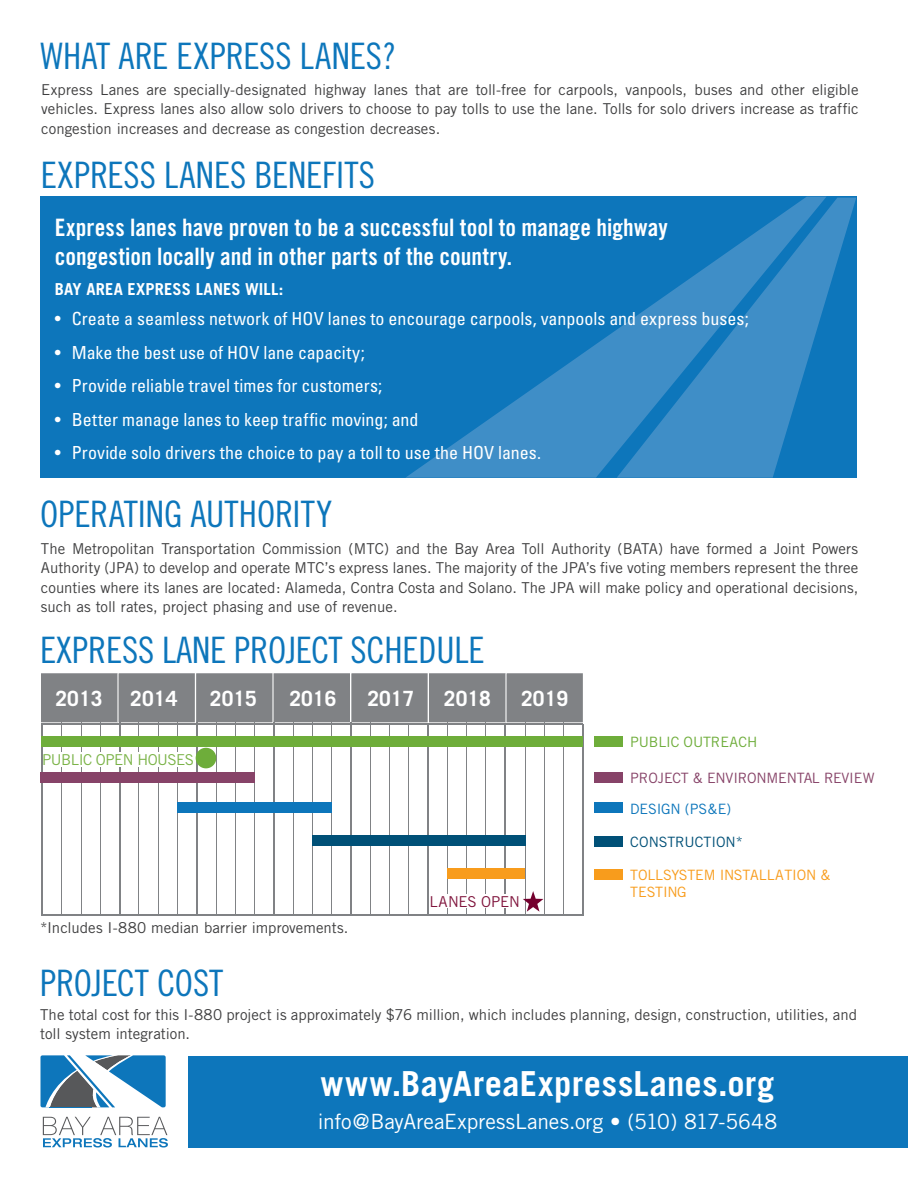
<style>
.page{position:relative;width:918px;height:1188px;background:#fff}
.page>*{position:absolute;margin:0;border:0;box-sizing:border-box;transform-origin:0 0}
.t1{font:36.45px "Trade Gothic Cond Eighteen";letter-spacing:-.005em;color:#0d76bb}
.t2{font:700 34.5px "Trade Gothic";letter-spacing:.02em;color:#fff}
.t3{font:24px/28.5px "Trade Gothic Bold Cond Twenty";letter-spacing:.005em;color:#fff}
.t4{font:21px "Trade Gothic";letter-spacing:-.005em;color:#fff}
.t5{font:700 21px "Trade Gothic";letter-spacing:.005em;color:#fff}
.t6{font:condensed 18px "Univers LT Std";color:#fff}
.t7{font:700 16.5px "Trade Gothic";letter-spacing:.01em;color:#fff}
.t8{font:15px/19.5px "Trade Gothic";color:#3e3e3f;text-align:justify}
.t9{font:15px "Trade Gothic";letter-spacing:-.03em;color:#7bb348}
.t10{font:15px "Trade Gothic";color:#80153d}
.t11{font:14.25px/30.3px "Trade Gothic";letter-spacing:-.015em;color:#874368}
.t12{font:14.25px/17.1px "Trade Gothic";letter-spacing:-.01em;color:#f89c1c}
.t13{font:14.25px "Trade Gothic";letter-spacing:-.01em;color:#6ead3a}
.t14{font:14.25px "Trade Gothic";letter-spacing:-.005em;color:#005077}
.s1{color:#0d76bb}
</style>
<div class="page">
<div style="left:189px;top:1056px;width:719px;height:92px;background:#0d76bb"></div>
<svg style="left:41px;top:1055px;width:125px;height:52px"></svg>
<svg style="left:43px;top:1117px;width:125px;height:31px"></svg>
<div style="left:40px;top:196px;width:817px;height:282px;background:#0d76bb"></div>
<svg style="left:406px;top:197px;width:420px;height:281px"></svg>
<svg style="left:617px;top:198px;width:239px;height:280px;fill:#3f8ec7"></svg>
<hr style="left:41px;top:722px;width:1px;height:192px;background:#808285">
<hr style="left:389px;top:723px;width:1px;height:192px;background:#808285">
<hr style="left:408px;top:723px;width:1px;height:192px;background:#808285">
<hr style="left:427px;top:724px;width:1px;height:191px;background:#808285">
<div style="left:41px;top:673px;width:542px;height:50px;background:#808285"></div>
<hr style="left:62px;top:723px;width:1px;height:192px;background:#808285">
<hr style="left:81px;top:723px;width:1px;height:192px;background:#808285">
<hr style="left:100px;top:723px;width:1px;height:192px;background:#808285">
<hr style="left:119px;top:723px;width:1px;height:192px;background:#808285">
<hr style="left:139px;top:723px;width:1px;height:192px;background:#808285">
<hr style="left:158px;top:723px;width:1px;height:192px;background:#808285">
<hr style="left:177px;top:723px;width:1px;height:192px;background:#808285">
<hr style="left:196px;top:723px;width:1px;height:192px;background:#808285">
<hr style="left:216px;top:723px;width:1px;height:192px;background:#808285">
<hr style="left:235px;top:723px;width:1px;height:192px;background:#808285">
<hr style="left:255px;top:723px;width:1px;height:192px;background:#808285">
<hr style="left:274px;top:723px;width:1px;height:192px;background:#808285">
<hr style="left:293px;top:723px;width:1px;height:192px;background:#808285">
<hr style="left:313px;top:723px;width:1px;height:192px;background:#808285">
<hr style="left:332px;top:723px;width:1px;height:192px;background:#808285">
<hr style="left:351px;top:723px;width:1px;height:192px;background:#808285">
<hr style="left:370px;top:723px;width:1px;height:192px;background:#808285">
<hr style="left:466px;top:723px;width:1px;height:192px;background:#808285">
<hr style="left:485px;top:723px;width:1px;height:192px;background:#808285">
<hr style="left:504px;top:724px;width:1px;height:191px;background:#808285">
<hr style="left:447px;top:723px;width:1px;height:192px;background:#808285">
<hr style="left:544px;top:723px;width:1px;height:192px;background:#808285">
<hr style="left:563px;top:723px;width:1px;height:192px;background:#808285">
<hr style="left:582px;top:724px;width:1px;height:191px;background:#808285">
<hr style="left:525px;top:723px;width:1px;height:192px;background:#808285">
<div style="left:40px;top:772px;width:215px;height:11px;background:#874368"></div>
<div style="left:41px;top:736px;width:542px;height:10px;background:#6ead3a"></div>
<div style="left:177px;top:802px;width:155px;height:11px;background:#0d76bb"></div>
<div style="left:447px;top:869px;width:78px;height:10px;background:#f89c1c"></div>
<div style="left:312px;top:836px;width:213px;height:10px;background:#005077"></div>
<hr style="left:41px;top:914px;width:541px;height:1px;background:#808285">
<hr style="left:41px;top:723px;width:542px;height:2px;background:#808285">
<div style="left:43px;top:752px;width:152px;height:15px;background:#fff"></div>
<div style="left:595px;top:736px;width:28px;height:10px;background:#6ead3a"></div>
<div style="left:595px;top:772px;width:28px;height:11px;background:#874368"></div>
<div style="left:595px;top:802px;width:28px;height:11px;background:#0d76bb"></div>
<div style="left:595px;top:836px;width:28px;height:11px;background:#005077"></div>
<div style="left:595px;top:869px;width:28px;height:10px;background:#f89c1c"></div>
<div style="left:196px;top:748px;width:20px;height:20px;background:#6ead3a;border-radius:50%"></div>
<svg style="left:523px;top:891px;width:20px;height:21px"></svg>
<div style="left:430px;top:895px;width:90px;height:13px;background:#fff"></div>
<p class="t1" style="left:40px;top:34px;width:357px">WHAT ARE EXPRESS LANES?</p>
<p class="t8" style="left:41px;top:79px;width:819px">Express Lanes are specially-designated highway lanes that are toll-free for carpools, vanpools, buses and other eligible vehicles. Express lanes also allow solo drivers to choose to pay tolls to use the lane. Tolls for solo drivers increase as traffic congestion increases and decrease as congestion decreases.</p>
<p class="t1" style="left:41px;top:153px;width:336px">EXPRESS LANES BENEFITS</p>
<p class="t3" style="left:55px;top:213px;width:614px">Express lanes have proven to be a successful tool to manage highway congestion locally and in other parts of the country.</p>
<p class="t7" style="left:55px;top:279px;width:230px">BAY AREA EXPRESS LANES WILL:</p>
<p class="t6" style="left:55px;top:307px;width:695px">• Create a seamless network of HOV lanes to encourage carpools, vanpools and express buses;</p>
<p class="t6" style="left:55px;top:341px;width:311px">• Make the best use of HOV lane capacity;</p>
<p class="t6" style="left:55px;top:374px;width:329px">• Provide reliable travel times for customers;</p>
<p class="t6" style="left:55px;top:408px;width:365px">• Better manage lanes to keep traffic moving; and</p>
<p class="t6" style="left:55px;top:441px;width:488px">• Provide solo drivers the choice to pay a toll to use the HOV lanes.</p>
<p class="t1" style="left:40px;top:492px;width:294px">OPERATING AUTHORITY</p>
<p class="t8" style="left:41px;top:539px;width:819px">The Metropolitan Transportation Commission (MTC) and the Bay Area Toll Authority (BATA) have formed a Joint Powers Authority (JPA) to develop and operate MTC’s express lanes. The majority of the JPA’s five voting members represent the three counties where its lanes are located: Alameda, Contra Costa and Solano. The JPA will make policy and operational decisions, such as toll rates, project phasing and use of revenue.</p>
<p class="t1" style="left:40px;top:629px;width:446px">EXPRESS LANE PROJECT SCHEDULE</p>
<p class="t5" style="left:55px;top:685px;width:49px">2013</p>
<p class="t5" style="left:130px;top:685px;width:49px">2014</p>
<p class="t5" style="left:210px;top:685px;width:49px">2015</p>
<p class="t5" style="left:289px;top:685px;width:49px">2016</p>
<p class="t5" style="left:367px;top:685px;width:49px">2017</p>
<p class="t5" style="left:444px;top:685px;width:49px">2018</p>
<p class="t5" style="left:521px;top:685px;width:49px">2019</p>
<p class="t9" style="left:42px;top:750px;width:153px">PUBLIC OPEN HOUSES</p>
<p class="t8" style="left:40px;top:918px;width:310px">*Includes I-880 median barrier improvements.</p>
<p class="t10" style="left:430px;top:893px;width:92px">LANES OPEN</p>
<p class="t13" style="left:630px;top:733px;width:129px">PUBLIC OUTREACH</p>
<p class="t11" style="left:630px;top:763px;width:246px">PROJECT &amp; ENVIRONMENTAL REVIEW<br><span class="s1">DESIGN (PS&amp;E)</span></p>
<p class="t14" style="left:630px;top:833px;width:114px">CONSTRUCTION*</p>
<p class="t12" style="left:630px;top:866px;width:202px">TOLLSYSTEM INSTALLATION &amp;<br>TESTING</p>
<p class="t1" style="left:40px;top:962px;width:185px">PROJECT COST</p>
<p class="t8" style="left:40px;top:1005px;width:818px">The total cost for this I-880 project is approximately $76 million, which includes planning, design, construction, utilities, and toll system integration.</p>
<p class="t2" style="left:321px;top:1062px;width:455px">www.BayAreaExpressLanes.org</p>
<p class="t4" style="left:318px;top:1108px;width:461px">info@BayAreaExpressLanes.org • (510) 817-5648</p>
</div>
